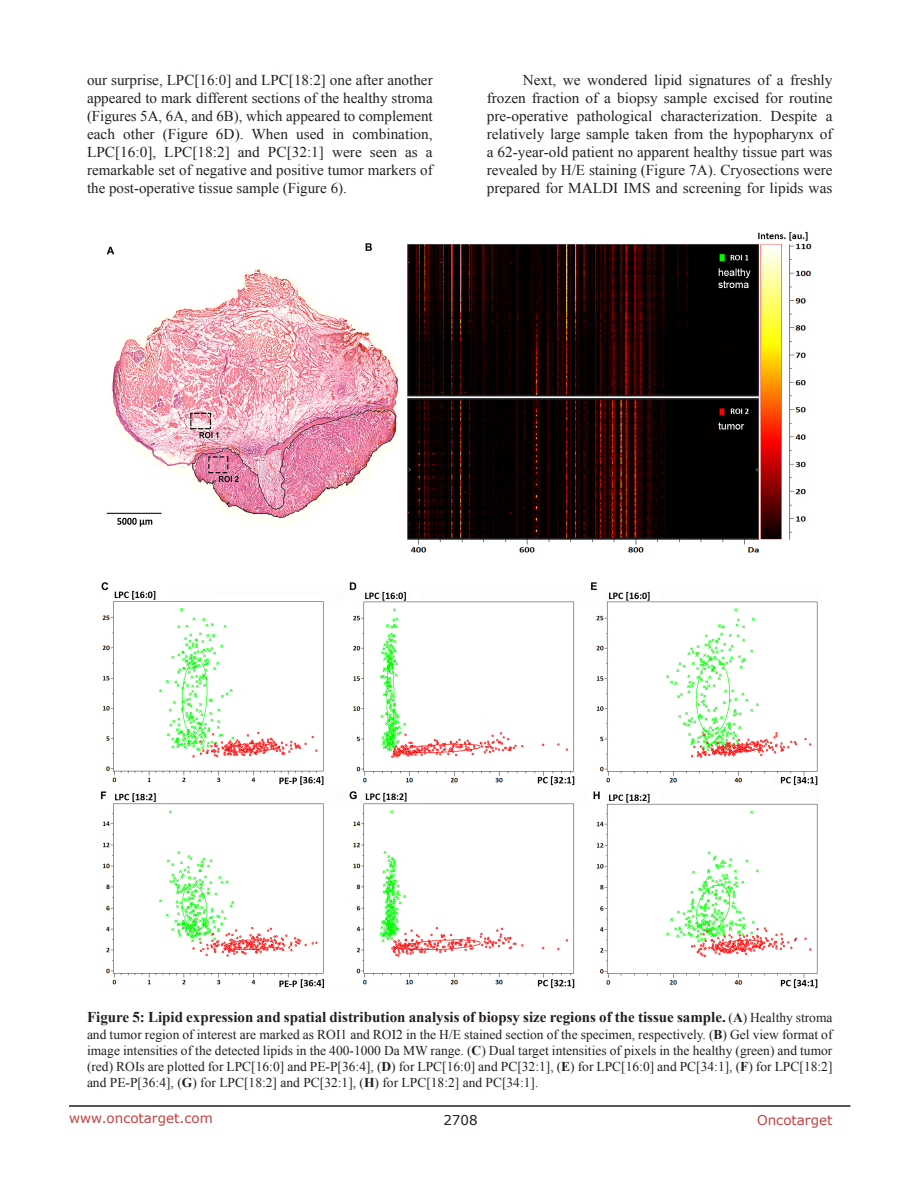
<style>
.page{position:relative;width:918px;height:1188px;background:#fff}
.page>*{position:absolute;margin:0;border:0;box-sizing:border-box;transform-origin:0 0}
.BodyText{font:15px/18px "Times New Roman";color:#231f20;text-align:justify}
.Figuretrx{font:700 15px "Times New Roman";color:#231f20}
.Figuretrx-2{font:13.5px/16.2px "Times New Roman";color:#231f20;text-align:justify}
.t1{font:13.5px "Verdana";color:#c24141}
.t2{font:13.5px "Verdana";color:#231f20}
.s1{font-weight:400;font-size:13.5px}
.s2{font-size:13.5px}
.s3{font-weight:700}
</style>
<div class="page">
<hr style="left:69px;top:1105px;width:781px;height:2px;background:#231f20">
<img style="left:101px;top:231px;width:717px;height:757px">
<p class="BodyText" style="left:87px;top:71px;width:347px">our surprise, LPC[16:0] and LPC[18:2] one after another appeared to mark different sections of the healthy stroma (Figures 5A, 6A, and 6B), which appeared to complement each other (Figure 6D). When used in combination, LPC[16:0], LPC[18:2] and PC[32:1] were seen as a remarkable set of negative and positive tumor markers of the post-operative tissue sample (Figure 6).</p>
<p class="BodyText" style="left:487px;top:71px;width:347px;text-indent:36px">Next, we wondered lipid signatures of a freshly frozen fraction of a biopsy sample excised for routine pre-operative pathological characterization. Despite a relatively large sample taken from the hypopharynx of a 62-year-old patient no apparent healthy tissue part was revealed by H/E staining (Figure 7A). Cryosections were prepared for MALDI IMS and screening for lipids was</p>
<p class="Figuretrx" style="left:87px;top:1007px;width:747px">Figure 5: Lipid expression and spatial distribution analysis of biopsy size regions of the tissue sample. <span class="s1">(</span><span class="s2">A</span><span class="s1">) Healthy stroma</span></p>
<p class="Figuretrx-2" style="left:87px;top:1026px;width:747px">and tumor region of interest are marked as ROI1 and ROI2 in the H/E stained section of the specimen, respectively. (<span class="s3">B</span>) Gel view format of image intensities of the detected lipids in the 400-1000 Da MW range. (<span class="s3">C</span>) Dual target intensities of pixels in the healthy (green) and tumor (red) ROIs are plotted for LPC[16:0] and PE-P[36:4], (<span class="s3">D</span>) for LPC[16:0] and PC[32:1], (<span class="s3">E</span>) for LPC[16:0] and PC[34:1], (<span class="s3">F</span>) for LPC[18:2] and PE-P[36:4], (<span class="s3">G</span>) for LPC[18:2] and PC[32:1], (<span class="s3">H</span>) for LPC[18:2] and PC[34:1].</p>
<p class="t1" style="left:69px;top:1109px;width:145px">www.oncotarget.com</p>
<p class="t2" style="left:443px;top:1111px;width:36px">2708</p>
<p class="t1" style="left:757px;top:1111px;width:77px">Oncotarget</p>
</div>
